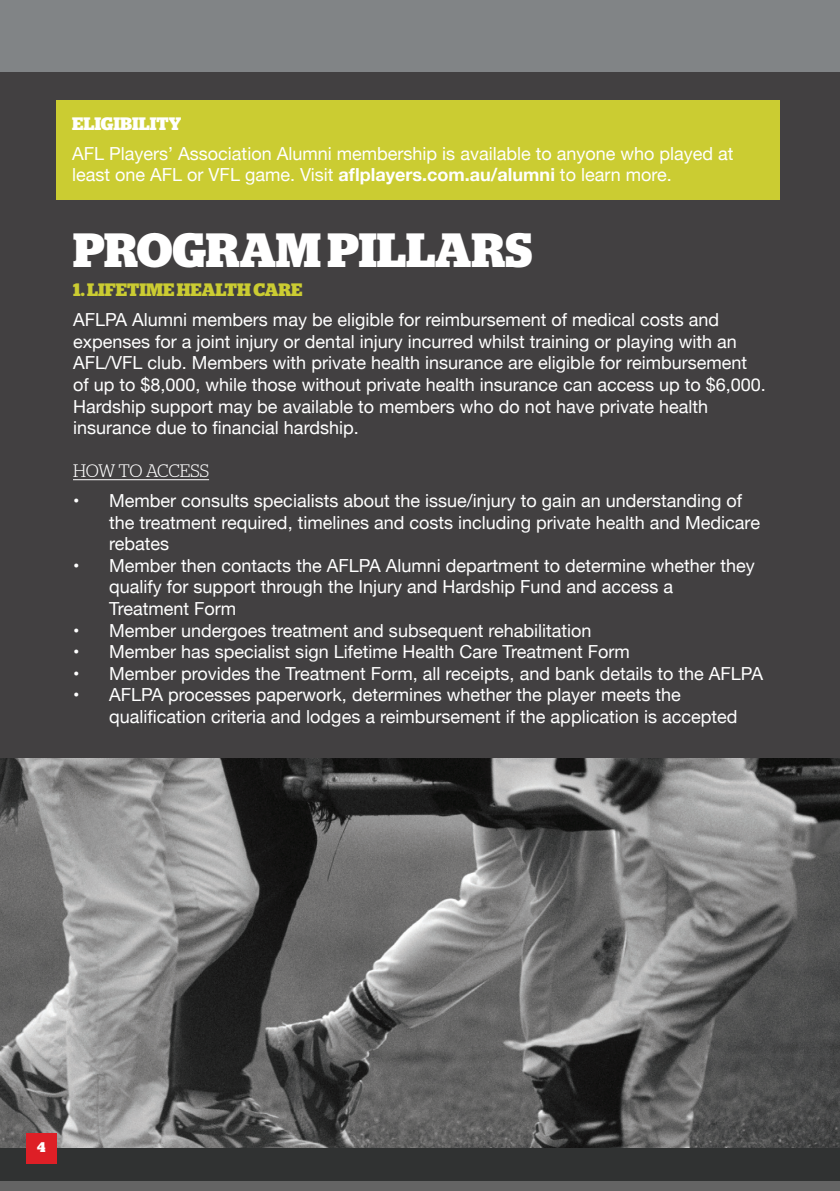
<style>
.page{position:relative;width:840px;height:1191px;background:#fff}
.page>*{position:absolute;margin:0;border:0;box-sizing:border-box;transform-origin:0 0}
.GC{font:700 48px "Stag";color:#fff}
.GC-2{font:18px/21.6px "Helvetica Neue";color:#fff}
.GC-3{font:700 18px "Stag";color:#cbcc32}
.GC-4{font:300 18px "Stag";letter-spacing:-.015em;color:#fff}
.GC-5{font:700 18px "Stag";color:#fff}
.t1{font:700 14px "Stag";color:#fff}
.s1{font-weight:700}
</style>
<div class="page">
<div style="left:0;top:0;width:839px;height:1191px;background:#424041"></div>
<hr style="left:73px;top:479px;width:136px;height:1px;background:#fff">
<div style="left:56px;top:100px;width:723px;height:100px;background:#cbcc32"></div>
<img style="left:0;top:758px;width:839px;height:390px">
<div style="left:0;top:1148px;width:839px;height:32px;background:#303232"></div>
<div style="left:0;top:1180px;width:839px;height:11px;background:#646464"></div>
<div style="left:26px;top:1133px;width:30px;height:30px;background:#de1f26"></div>
<div style="left:0;top:0;width:839px;height:72px;background:#818486"></div>
<p class="GC-5" style="left:72px;top:113px;width:111px">ELIGIBILITY</p>
<p class="GC-2" style="left:72px;top:143px;width:662px">AFL Players’ Association Alumni membership is available to anyone who played at least one AFL or VFL game. Visit <span class="s1">aflplayers.com.au/alumni</span> to learn more.</p>
<p class="GC" style="left:73px;top:222px;width:460px">PROGRAM PILLARS</p>
<p class="GC-3" style="left:73px;top:280px;width:231px">1. LIFETIME HEALTH CARE</p>
<p class="GC-2" style="left:73px;top:310px;width:694px">AFLPA Alumni members may be eligible for reimbursement of medical costs and expenses for a joint injury or dental injury incurred whilst training or playing with an AFL/VFL club. Members with private health insurance are eligible for reimbursement of up to $8,000, while those without private health insurance can access up to $6,000.<br>Hardship support may be available to members who do not have private health insurance due to financial hardship.</p>
<p class="GC-4" style="left:73px;top:461px;width:137px">HOW TO ACCESS</p>
<p class="GC-2" style="left:109px;top:491px;width:652px;text-indent:-36px">• Member consults specialists about the issue/injury to gain an understanding of the treatment required, timelines and costs including private health and Medicare rebates</p>
<p class="GC-2" style="left:109px;top:555px;width:647px;text-indent:-36px">• Member then contacts the AFLPA Alumni department to determine whether they qualify for support through the Injury and Hardship Fund and access a<br>Treatment Form</p>
<p class="GC-2" style="left:73px;top:620px;width:519px">• Member undergoes treatment and subsequent rehabilitation</p>
<p class="GC-2" style="left:73px;top:642px;width:558px">• Member has specialist sign Lifetime Health Care Treatment Form</p>
<p class="GC-2" style="left:73px;top:663px;width:691px">• Member provides the Treatment Form, all receipts, and bank details to the AFLPA</p>
<p class="GC-2" style="left:109px;top:685px;width:629px;text-indent:-36px">• AFLPA processes paperwork, determines whether the player meets the qualification criteria and lodges a reimbursement if the application is accepted</p>
<p class="t1" style="left:37px;top:1138px;width:10px">4</p>
</div>
